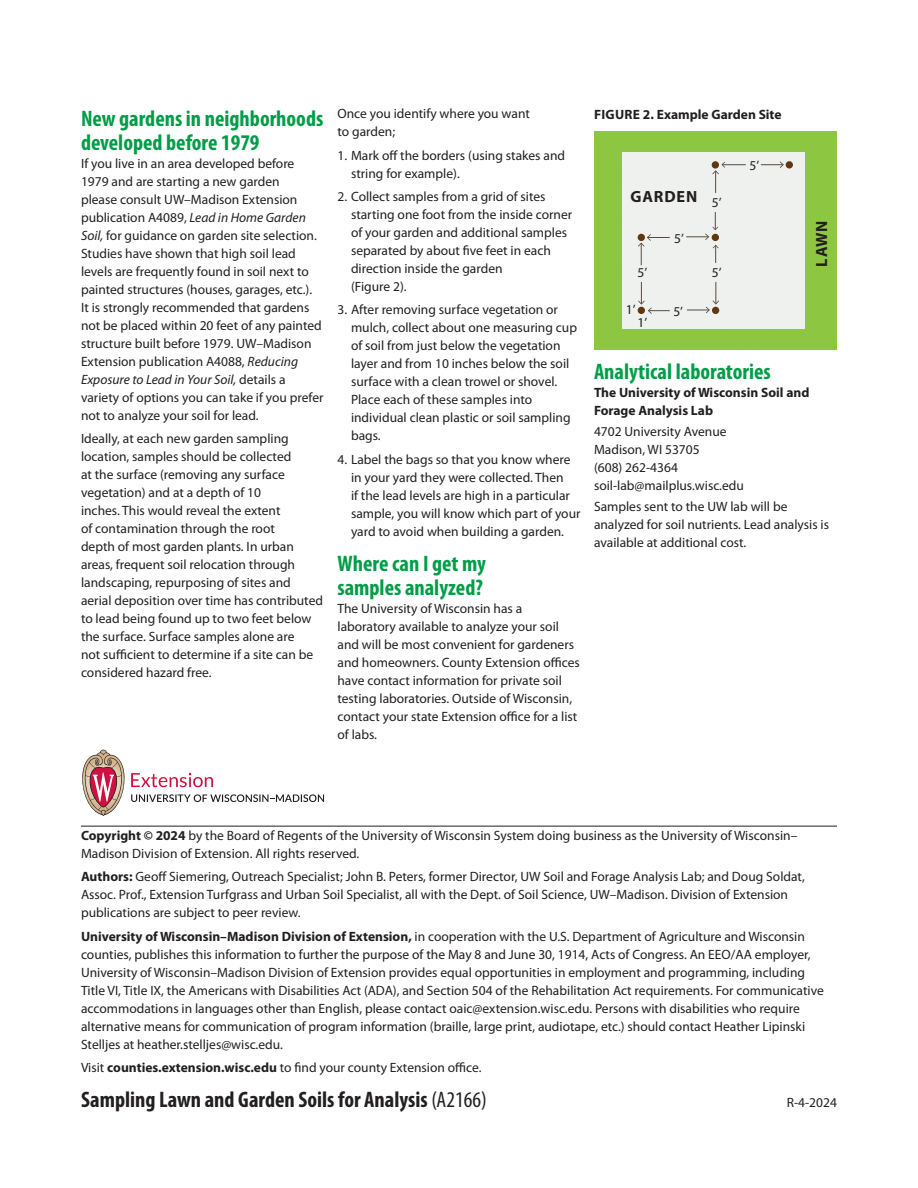
<style>
.page{position:relative;width:918px;height:1188px;background:#fff}
.page>*{position:absolute;margin:0;border:0;box-sizing:border-box;transform-origin:0 0}
.H_2{font:700 condensed 22.5px/24px "Myriad Pro";color:#009d48}
.title_in_Indicia{font:700 condensed 22.5px "Myriad Pro";color:#231f20}
.t1{font:700 16.2px "Myriad Pro";letter-spacing:.05em;color:#231f20}
.body-no_drop_cap{font:13.5px/18px "Myriad Pro";color:#231f20}
.body-no_drop_cap-2{font:700 13.5px/18px "Myriad Pro";color:#231f20}
.title_in_Indicia-2{font:13.5px "Myriad Pro";color:#231f20}
.s1{font-style:italic}
.s2{font-weight:700}
.s3{font-weight:400}
</style>
<div class="page">
<hr style="left:81px;top:826px;width:756px;height:1px;background:#231f20">
<div style="left:594px;top:131px;width:243px;height:219px;background:#8bc63e"></div>
<div style="left:622px;top:152px;width:183px;height:177px;background:#eef1ee"></div>
<div style="left:786px;top:161px;width:7px;height:8px;background:#603711;border-radius:50%"></div>
<svg style="left:761px;top:161px;width:23px;height:7px"></svg>
<svg style="left:712px;top:162px;width:34px;height:31px"></svg>
<svg style="left:687px;top:282px;width:32px;height:31px"></svg>
<svg style="left:686px;top:212px;width:33px;height:51px"></svg>
<svg style="left:638px;top:234px;width:32px;height:31px"></svg>
<svg style="left:638px;top:282px;width:32px;height:32px"></svg>
<svg style="left:82px;top:750px;width:242px;height:66px"></svg>
<p class="H_2" style="left:81px;top:106px;width:244px">New gardens in neighborhoods developed before 1979</p>
<p class="body-no_drop_cap" style="left:81px;top:154px;width:244px">If you live in an area developed before 1979 and are starting a new garden<br>please consult UW–Madison Extension publication A4089, <span class="s1">Lead in Home Garden Soil,</span> for guidance on garden site selection.<br>Studies have shown that high soil lead levels are frequently found in soil next to painted structures (houses, garages, etc.).<br>It is strongly recommended that gardens not be placed within 20 feet of any painted structure built before 1979. UW–Madison Extension publication A4088, <span class="s1">Reducing Exposure to Lead in Your Soil,</span> details a variety of options you can take if you prefer not to analyze your soil for lead.</p>
<p class="body-no_drop_cap" style="left:81px;top:429px;width:244px">Ideally, at each new garden sampling location, samples should be collected<br>at the surface (removing any surface vegetation) and at a depth of 10<br>inches. This would reveal the extent<br>of contamination through the root<br>depth of most garden plants. In urban areas, frequent soil relocation through landscaping, repurposing of sites and aerial deposition over time has contributed to lead being found up to two feet below the surface. Surface samples alone are<br>not sufficient to determine if a site can be considered hazard free.</p>
<p class="body-no_drop_cap" style="left:338px;top:104px;width:194px">Once you identify where you want to garden;</p>
<p class="body-no_drop_cap" style="left:351px;top:146px;width:216px;text-indent:-14px">1. Mark off the borders (using stakes and string for example).</p>
<p class="body-no_drop_cap" style="left:351px;top:187px;width:223px;text-indent:-14px">2. Collect samples from a grid of sites starting one foot from the inside corner of your garden and additional samples separated by about five feet in each direction inside the garden<br>(Figure 2).</p>
<p class="body-no_drop_cap" style="left:351px;top:301px;width:228px;text-indent:-14px">3. After removing surface vegetation or mulch, collect about one measuring cup of soil from just below the vegetation layer and from 10 inches below the soil surface with a clean trowel or shovel.<br>Place each of these samples into individual clean plastic or soil sampling bags.</p>
<p class="body-no_drop_cap" style="left:351px;top:450px;width:231px;text-indent:-14px">4. Label the bags so that you know where in your yard they were collected. Then<br>if the lead levels are high in a particular sample, you will know which part of your yard to avoid when building a garden.</p>
<p class="H_2" style="left:338px;top:551px;width:150px">Where can I get my samples analyzed?</p>
<p class="body-no_drop_cap" style="left:338px;top:599px;width:244px">The University of Wisconsin has a laboratory available to analyze your soil and will be most convenient for gardeners and homeowners. County Extension offices have contact information for private soil testing laboratories. Outside of Wisconsin, contact your state Extension office for a list of labs.</p>
<p class="body-no_drop_cap-2" style="left:594px;top:105px;width:189px">FIGURE 2. Example Garden Site</p>
<p class="t1" style="left:631px;top:186px;width:68px">GARDEN</p>
<p class="body-no_drop_cap" style="left:674px;top:229px;width:11px">5’</p>
<p class="body-no_drop_cap" style="left:712px;top:194px;width:11px">5’</p>
<p class="body-no_drop_cap" style="left:637px;top:263px;width:11px">5’</p>
<p class="body-no_drop_cap" style="left:712px;top:264px;width:11px">5’</p>
<p class="body-no_drop_cap" style="left:626px;top:301px;width:11px">1’</p>
<p class="body-no_drop_cap" style="left:673px;top:302px;width:11px">5’</p>
<p class="body-no_drop_cap" style="left:637px;top:313px;width:11px">1’</p>
<p class="body-no_drop_cap" style="left:750px;top:157px;width:11px">5’</p>
<p class="t1" style="left:811px;top:267px;width:48px;rotate:-90deg">LAWN</p>
<p class="H_2" style="left:594px;top:359px;width:178px">Analytical laboratories</p>
<p class="body-no_drop_cap-2" style="left:594px;top:383px;width:217px">The University of Wisconsin Soil and<br>Forage Analysis Lab</p>
<p class="body-no_drop_cap" style="left:594px;top:422px;width:134px">4702 University Avenue</p>
<p class="body-no_drop_cap" style="left:594px;top:440px;width:107px">Madison, WI 53705</p>
<p class="body-no_drop_cap" style="left:594px;top:458px;width:85px">(608) 262-4364</p>
<p class="body-no_drop_cap" style="left:594px;top:476px;width:151px">soil-lab@mailplus.wisc.edu</p>
<p class="body-no_drop_cap" style="left:594px;top:497px;width:237px">Samples sent to the UW lab will be analyzed for soil nutrients. Lead analysis is available at additional cost.</p>
<p class="body-no_drop_cap" style="left:81px;top:826px;width:718px"><span class="s2">Copyright © 2024</span> by the Board of Regents of the University of Wisconsin System doing business as the University of Wisconsin–<br>Madison Division of Extension. All rights reserved.</p>
<p class="body-no_drop_cap" style="left:81px;top:868px;width:725px"><span class="s2">Authors:</span> Geoff Siemering, Outreach Specialist; John B. Peters, former Director, UW Soil and Forage Analysis Lab; and Doug Soldat,<br>Assoc. Prof., Extension Turfgrass and Urban Soil Specialist, all with the Dept. of Soil Science, UW–Madison. Division of Extension publications are subject to peer review.</p>
<p class="body-no_drop_cap" style="left:81px;top:927px;width:744px"><span class="s2">University of Wisconsin–Madison Division of Extension,</span> in cooperation with the U.S. Department of Agriculture and Wisconsin counties, publishes this information to further the purpose of the May 8 and June 30, 1914, Acts of Congress. An EEO/AA employer, University of Wisconsin–Madison Division of Extension provides equal opportunities in employment and programming, including Title VI, Title IX, the Americans with Disabilities Act (ADA), and Section 504 of the Rehabilitation Act requirements. For communicative accommodations in languages other than English, please contact oaic@extension.wisc.edu. Persons with disabilities who require alternative means for communication of program information (braille, large print, audiotape, etc.) should contact Heather Lipinski Stelljes at heather.stelljes@wisc.edu.</p>
<p class="body-no_drop_cap" style="left:81px;top:1058px;width:402px">Visit <span class="s2">counties.extension.wisc.edu</span> to find your county Extension office.</p>
<p class="title_in_Indicia" style="left:81px;top:1085px;width:407px">Sampling Lawn and Garden Soils for Analysis <span class="s3">(A2166)</span></p>
<p class="title_in_Indicia-2" style="left:787px;top:1094px;width:52px">R-4-2024</p>
</div>
